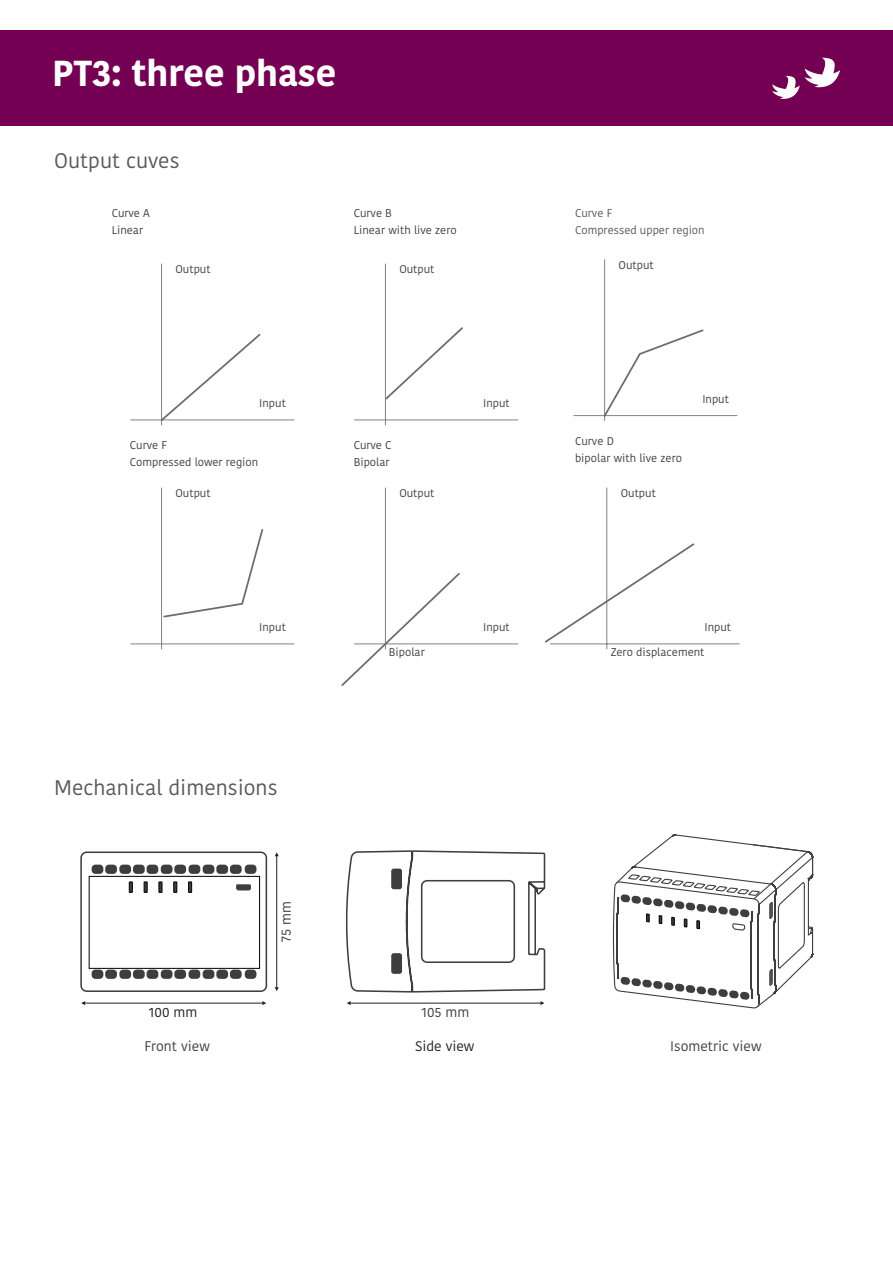
<style>
.page{position:relative;width:893px;height:1263px;background:#fff}
.page>*{position:absolute;margin:0;border:0;box-sizing:border-box;transform-origin:0 0}
.t1{font:700 36px "Kohinoor Devanagari";color:#fff}
.t2{font:21px "Kohinoor Devanagari";color:#57585a}
.t3{font:13.8px "Kohinoor Devanagari";color:#3e3e3f}
.t4{font:13.8px "Kohinoor Devanagari";color:#231f20}
.t5{font:11.25px/16.8px "Kohinoor Devanagari";color:#3e3e3f}
.t6{font:11.25px/16.8px "Kohinoor Devanagari";color:#57585a}
</style>
<div class="page">
<div style="left:0;top:31px;width:893px;height:95px;background:#740053"></div>
<svg style="left:772px;top:58px;width:68px;height:41px"></svg>
<hr style="left:385px;top:264px;width:1px;height:161px;background:#808285">
<hr style="left:354px;top:419px;width:164px;height:1px;background:#808285">
<svg style="left:386px;top:327px;width:77px;height:73px"></svg>
<hr style="left:161px;top:264px;width:1px;height:161px;background:#808285">
<hr style="left:130px;top:419px;width:164px;height:1px;background:#808285">
<svg style="left:159px;top:334px;width:103px;height:87px"></svg>
<hr style="left:604px;top:259px;width:1px;height:162px;background:#808285">
<hr style="left:573px;top:415px;width:164px;height:1px;background:#808285">
<svg style="left:602px;top:328px;width:103px;height:90px"></svg>
<hr style="left:161px;top:488px;width:1px;height:161px;background:#808285">
<hr style="left:130px;top:643px;width:164px;height:1px;background:#808285">
<svg style="left:163px;top:529px;width:100px;height:89px"></svg>
<hr style="left:606px;top:488px;width:1px;height:161px;background:#808285">
<hr style="left:550px;top:643px;width:190px;height:1px;background:#808285">
<svg style="left:544px;top:542px;width:152px;height:102px"></svg>
<hr style="left:385px;top:488px;width:1px;height:161px;background:#808285">
<hr style="left:354px;top:643px;width:164px;height:1px;background:#808285">
<svg style="left:341px;top:573px;width:120px;height:113px"></svg>
<hr style="left:276px;top:856px;width:1px;height:131px;background:#231f20">
<svg style="left:275px;top:987px;width:4px;height:4px"></svg>
<hr style="left:85px;top:1003px;width:177px;height:1px;background:#231f20">
<svg style="left:81px;top:1001px;width:4px;height:4px"></svg>
<svg style="left:262px;top:1001px;width:4px;height:4px"></svg>
<div style="left:80px;top:851px;width:187px;height:141px;border:2px solid #3e3e3f;border-radius:6px"></div>
<div style="left:92px;top:865px;width:11px;height:9px;background:#3e3e3f;border-radius:4px"></div>
<div style="left:105px;top:865px;width:12px;height:9px;background:#3e3e3f;border-radius:4px"></div>
<div style="left:119px;top:865px;width:12px;height:9px;background:#3e3e3f;border-radius:4px"></div>
<div style="left:133px;top:865px;width:12px;height:9px;background:#3e3e3f;border-radius:4px"></div>
<div style="left:147px;top:865px;width:11px;height:9px;background:#3e3e3f;border-radius:4px"></div>
<div style="left:161px;top:865px;width:11px;height:9px;background:#3e3e3f;border-radius:4px"></div>
<div style="left:174px;top:865px;width:12px;height:9px;background:#3e3e3f;border-radius:4px"></div>
<div style="left:189px;top:865px;width:11px;height:9px;background:#3e3e3f;border-radius:4px"></div>
<div style="left:203px;top:865px;width:11px;height:9px;background:#3e3e3f;border-radius:4px"></div>
<div style="left:216px;top:865px;width:12px;height:9px;background:#3e3e3f;border-radius:4px"></div>
<div style="left:230px;top:865px;width:12px;height:9px;background:#3e3e3f;border-radius:4px"></div>
<div style="left:245px;top:865px;width:11px;height:9px;background:#3e3e3f;border-radius:4px"></div>
<div style="left:129px;top:881px;width:4px;height:12px;border:1px solid #000"></div>
<div style="left:144px;top:881px;width:4px;height:12px;border:1px solid #000"></div>
<svg style="left:159px;top:881px;width:3px;height:12px"></svg>
<div style="left:173px;top:881px;width:4px;height:12px;border:1px solid #000"></div>
<div style="left:188px;top:881px;width:4px;height:12px;border:1px solid #000"></div>
<div style="left:92px;top:969px;width:11px;height:10px;background:#3e3e3f;border-radius:4px"></div>
<div style="left:105px;top:969px;width:12px;height:10px;background:#3e3e3f;border-radius:4px"></div>
<div style="left:119px;top:969px;width:12px;height:10px;background:#3e3e3f;border-radius:4px"></div>
<div style="left:133px;top:969px;width:12px;height:10px;background:#3e3e3f;border-radius:4px"></div>
<div style="left:147px;top:969px;width:11px;height:10px;background:#3e3e3f;border-radius:4px"></div>
<div style="left:161px;top:969px;width:11px;height:10px;background:#3e3e3f;border-radius:4px"></div>
<div style="left:174px;top:969px;width:12px;height:10px;background:#3e3e3f;border-radius:4px"></div>
<div style="left:189px;top:969px;width:11px;height:10px;background:#3e3e3f;border-radius:4px"></div>
<div style="left:203px;top:969px;width:11px;height:10px;background:#3e3e3f;border-radius:4px"></div>
<div style="left:216px;top:969px;width:12px;height:10px;background:#3e3e3f;border-radius:4px"></div>
<div style="left:230px;top:969px;width:12px;height:10px;background:#3e3e3f;border-radius:4px"></div>
<div style="left:245px;top:969px;width:11px;height:10px;background:#3e3e3f;border-radius:4px"></div>
<div style="left:89px;top:876px;width:171px;height:93px;border:1px solid #000"></div>
<svg style="left:236px;top:884px;width:15px;height:6px"></svg>
<svg style="left:346px;top:850px;width:200px;height:143px"></svg>
<div style="left:392px;top:869px;width:9px;height:19px;background:#3e3e3f;border-radius:2px"></div>
<div style="left:391px;top:868px;width:11px;height:21px;border:2px solid #3e3e3f;border-radius:2px"></div>
<div style="left:392px;top:954px;width:9px;height:19px;background:#3e3e3f;border-radius:2px"></div>
<div style="left:391px;top:953px;width:11px;height:21px;border:2px solid #3e3e3f;border-radius:2px"></div>
<hr style="left:351px;top:1003px;width:189px;height:1px;background:#231f20">
<svg style="left:347px;top:1001px;width:4px;height:4px"></svg>
<svg style="left:540px;top:1001px;width:4px;height:4px"></svg>
<svg style="left:612px;top:834px;width:202px;height:175px"></svg>
<p class="t1" style="left:52px;top:41px;width:286px">PT3: three phase</p>
<p class="t2" style="left:54px;top:149px;width:127px">Output cuves</p>
<p class="t5" style="left:112px;top:206px;width:40px">Curve A<br>Linear</p>
<p class="t5" style="left:354px;top:206px;width:104px">Curve B<br>Linear with live zero</p>
<p class="t6" style="left:575px;top:206px;width:131px">Curve F<br>Compressed upper region</p>
<p class="t5" style="left:176px;top:262px;width:37px">Output</p>
<p class="t5" style="left:399px;top:262px;width:37px">Output</p>
<p class="t5" style="left:619px;top:257px;width:37px">Output</p>
<p class="t5" style="left:259px;top:395px;width:28px">Input</p>
<p class="t5" style="left:483px;top:395px;width:28px">Input</p>
<p class="t5" style="left:702px;top:391px;width:28px">Input</p>
<p class="t5" style="left:130px;top:438px;width:130px">Curve F<br>Compressed lower region</p>
<p class="t5" style="left:354px;top:438px;width:39px">Curve C<br>Bipolar</p>
<p class="t5" style="left:575px;top:434px;width:108px">Curve D<br>bipolar with live zero</p>
<p class="t5" style="left:176px;top:486px;width:37px">Output</p>
<p class="t5" style="left:399px;top:486px;width:37px">Output</p>
<p class="t5" style="left:621px;top:486px;width:37px">Output</p>
<p class="t5" style="left:259px;top:619px;width:28px">Input</p>
<p class="t5" style="left:483px;top:619px;width:28px">Input</p>
<p class="t5" style="left:704px;top:619px;width:28px">Input</p>
<p class="t2" style="left:54px;top:775px;width:225px">Mechanical dimensions</p>
<p class="t4" style="left:149px;top:1007px;width:50px">100 mm</p>
<p class="t3" style="left:280px;top:942px;width:42px;rotate:-90deg">75 mm</p>
<p class="t5" style="left:389px;top:644px;width:37px">Bipolar</p>
<p class="t5" style="left:611px;top:645px;width:95px">Zero displacement</p>
<p class="t3" style="left:421px;top:1007px;width:49px">105 mm</p>
<p class="t3" style="left:144px;top:1040px;width:67px">Front view</p>
<p class="t3" style="left:670px;top:1040px;width:93px">Isometric view</p>
<p class="t4" style="left:415px;top:1040px;width:61px">Side view</p>
</div>
